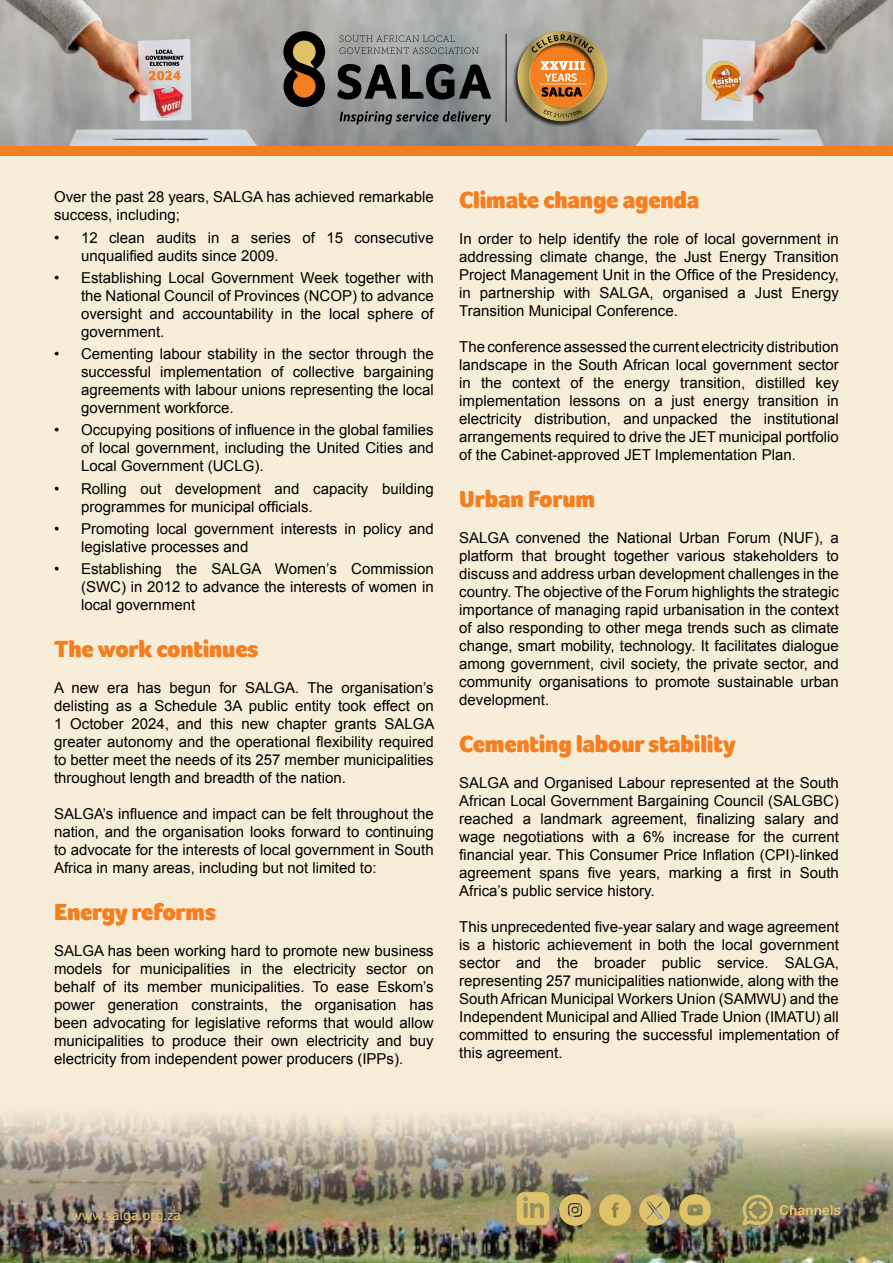
<style>
.page{position:relative;width:893px;height:1263px;background:#f7edd8}
.page>*{position:absolute;margin:0;border:0;box-sizing:border-box;transform-origin:0 0}
.t1{font:900 24px "Foco";letter-spacing:-.01em;color:#f57e20}
.t2{font:15.3px "Foco";color:#dec26a}
.t3{font:15px/18px "Arial";color:#000;text-align:justify}
</style>
<div class="page">
<img style="left:448px;top:0;width:445px;height:147px">
<img style="left:0;top:0;width:448px;height:147px">
<img style="left:704px;top:60px;width:40px;height:41px">
<svg style="left:145px;top:50px;width:39px;height:30px"></svg>
<div style="left:0;top:147px;width:893px;height:9px;background:#f57e20"></div>
<img style="left:151px;top:85px;width:35px;height:33px">
<img style="left:0;top:1114px;width:893px;height:149px">
<svg style="left:557px;top:1193px;width:75px;height:53px;background:#a39759"></svg>
<svg style="left:676px;top:1193px;width:36px;height:52px;background:#8f8255"></svg>
<svg style="left:638px;top:1195px;width:32px;height:48px;background:#988c58"></svg>
<img style="left:740px;top:1194px;width:101px;height:48px">
<svg style="left:515px;top:1192px;width:34px;height:50px;background:#a48f59"></svg>
<svg style="left:340px;top:111px;width:151px;height:14px;background:#666969"></svg>
<svg style="left:283px;top:31px;width:42px;height:76px;background:#5f4b31"></svg>
<svg style="left:337px;top:64px;width:154px;height:36px;background:#515253"></svg>
<svg style="left:340px;top:35px;width:139px;height:19px;background:#959897"></svg>
<hr style="left:506px;top:34px;width:1px;height:88px;background:#000">
<div style="left:513px;top:31px;width:96px;height:96px;background:#000;opacity:.75"></div>
<svg style="left:517px;top:31px;width:90px;height:90px;background:#b68a52"></svg>
<p class="t3" style="left:54px;top:188px;width:381px">Over the past 28 years, SALGA has achieved remarkable success, including;</p>
<p class="t3" style="left:81px;top:228px;width:354px;text-indent:-27px">• 12 clean audits in a series of 15 consecutive unqualified audits since 2009.</p>
<p class="t3" style="left:81px;top:269px;width:354px;text-indent:-27px">• Establishing Local Government Week together with the National Council of Provinces (NCOP) to advance oversight and accountability in the local sphere of government.</p>
<p class="t3" style="left:81px;top:345px;width:354px;text-indent:-27px">• Cementing labour stability in the sector through the successful implementation of collective bargaining agreements with labour unions representing the local government workforce.</p>
<p class="t3" style="left:81px;top:421px;width:354px;text-indent:-27px">• Occupying positions of influence in the global families of local government, including the United Cities and Local Government (UCLG).</p>
<p class="t3" style="left:81px;top:479px;width:354px;text-indent:-27px">• Rolling out development and capacity building programmes for municipal officials.</p>
<p class="t3" style="left:81px;top:520px;width:354px;text-indent:-27px">• Promoting local government interests in policy and legislative processes and</p>
<p class="t3" style="left:81px;top:560px;width:354px;text-indent:-27px">• Establishing the SALGA Women’s Commission (SWC) in 2012 to advance the interests of women in local government</p>
<h1 class="t1" style="left:54px;top:633px;width:206px">The work continues</h1>
<p class="t3" style="left:54px;top:679px;width:382px">A new era has begun for SALGA. The organisation’s delisting as a Schedule 3A public entity took effect on 1 October 2024, and this new chapter grants SALGA greater autonomy and the operational flexibility required to better meet the needs of its 257 member municipalities throughout length and breadth of the nation.</p>
<p class="t3" style="left:54px;top:805px;width:381px">SALGA’s influence and impact can be felt throughout the nation, and the organisation looks forward to continuing to advocate for the interests of local government in South Africa in many areas, including but not limited to:</p>
<h1 class="t1" style="left:54px;top:896px;width:163px">Energy reforms</h1>
<p class="t3" style="left:54px;top:942px;width:381px">SALGA has been working hard to promote new business models for municipalities in the electricity sector on behalf of its member municipalities. To ease Eskom’s power generation constraints, the organisation has been advocating for legislative reforms that would allow municipalities to produce their own electricity and buy electricity from independent power producers (IPPs).</p>
<h1 class="t1" style="left:459px;top:184px;width:242px">Climate change agenda</h1>
<p class="t3" style="left:459px;top:230px;width:381px">In order to help identify the role of local government in addressing climate change, the Just Energy Transition Project Management Unit in the Office of the Presidency, in partnership with SALGA, organised a Just Energy Transition Municipal Conference.</p>
<p class="t3" style="left:459px;top:338px;width:381px">The conference assessed the current electricity distribution landscape in the South African local government sector in the context of the energy transition, distilled key implementation lessons on a just energy transition in electricity distribution, and unpacked the institutional arrangements required to drive the JET municipal portfolio of the Cabinet-approved JET Implementation Plan.</p>
<h1 class="t1" style="left:459px;top:483px;width:137px">Urban Forum</h1>
<p class="t3" style="left:459px;top:529px;width:381px">SALGA convened the National Urban Forum (NUF), a platform that brought together various stakeholders to discuss and address urban development challenges in the country. The objective of the Forum highlights the strategic importance of managing rapid urbanisation in the context of also responding to other mega trends such as climate change, smart mobility, technology. It facilitates dialogue among government, civil society, the private sector, and community organisations to promote sustainable urban development.</p>
<h1 class="t1" style="left:459px;top:728px;width:278px">Cementing labour stability</h1>
<p class="t3" style="left:459px;top:774px;width:381px">SALGA and Organised Labour represented at the South African Local Government Bargaining Council (SALGBC) reached a landmark agreement, finalizing salary and wage negotiations with a 6% increase for the current financial year. This Consumer Price Inflation (CPI)-linked agreement spans five years, marking a first in South Africa’s public service history.</p>
<p class="t3" style="left:459px;top:918px;width:381px">This unprecedented five-year salary and wage agreement is a historic achievement in both the local government sector and the broader public service. SALGA, representing 257 municipalities nationwide, along with the South African Municipal Workers Union (SAMWU) and the Independent Municipal and Allied Trade Union (IMATU) all committed to ensuring the successful implementation of this agreement.</p>
<p class="t2" style="left:71px;top:1204px;width:112px">www.salga.org.za</p>
</div>
